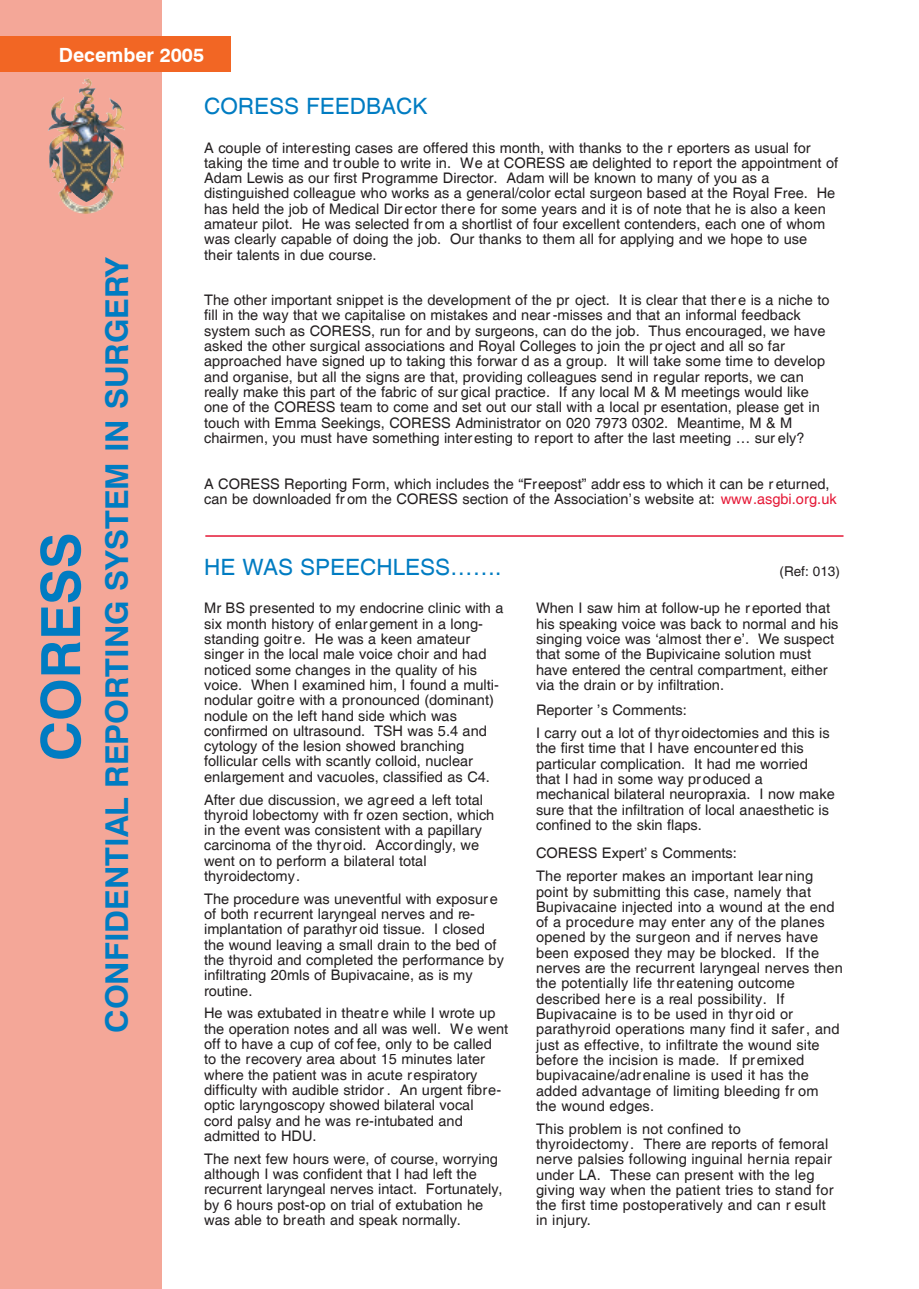
<style>
.page{position:relative;width:919px;height:1289px;background:#fff}
.page>*{position:absolute;margin:0;border:0;box-sizing:border-box;transform-origin:0 0}
.t1{font:700 54px "Swiss 721 BT";color:#007cc2}
.t2{font:700 31.5px "Swiss 721 BT";color:#007cc2}
.t3{font:22.5px "Helvetica";color:#007cc2}
.t4{font:700 19.65px "Swiss 721 BT";color:#fff}
.t5{font:14.55px/15.3px "Helvetica";color:#231f20}
.t6{font:13.5px "Helvetica";color:#231f20}
.s1{color:#e51836}
</style>
<div class="page">
<div style="left:0;top:0;width:162px;height:1288px;background:#f4a798"></div>
<img style="left:78px;top:79px;width:11px;height:24px">
<hr style="left:205px;top:535px;width:638px;height:1px;background:#e51836">
<div style="left:0;top:37px;width:230px;height:35px;background:#f26624"></div>
<h3 class="t4" style="left:59px;top:43px;width:147px">December 2005</h3>
<h1 class="t1" style="left:28px;top:761px;width:230px;rotate:-90deg">CORESS</h1>
<h2 class="t2" style="left:98px;top:1032px;width:777px;rotate:-90deg">CONFIDENTIAL REPORTING SYSTEM IN SURGERY</h2>
<h3 class="t3" style="left:204px;top:93px;width:225px">CORESS FEEDBACK</h3>
<p class="t5" style="left:204px;top:140px;width:635px">A couple of interesting cases are offered this month, with thanks to the r eporters as usual for taking the time and tr ouble to write in. We at CORESS are delighted to report the appointment of Adam Lewis as our first Programme Director. Adam will be known to many of you as a distinguished colleague who works as a general/color ectal surgeon based at the Royal Free. He has held the job of Medical Dir ector there for some years and it is of note that he is also a keen amateur pilot. He was selected fr om a shortlist of four excellent contenders, each one of whom was clearly capable of doing the job. Our thanks to them all for applying and we hope to use their talents in due course.</p>
<p class="t5" style="left:204px;top:293px;width:627px">The other important snippet is the development of the pr oject. It is clear that ther e is a niche to fill in the way that we capitalise on mistakes and near -misses and that an informal feedback system such as CORESS, run for and by surgeons, can do the job. Thus encouraged, we have asked the other surgical associations and Royal Colleges to join the pr oject and all so far approached have signed up to taking this forwar d as a group. It will take some time to develop and organise, but all the signs are that, providing colleagues send in regular reports, we can really make this part of the fabric of sur gical practice. If any local M &amp; M meetings would like one of the CORESS team to come and set out our stall with a local pr esentation, please get in touch with Emma Seekings, CORESS Administrator on 020 7973 0302. Meantime, M &amp; M chairmen, you must have something interesting to report to after the last meeting … sur ely?</p>
<p class="t5" style="left:204px;top:476px;width:634px">A CORESS Reporting Form, which includes the “Freepost” addr ess to which it can be r eturned, can be downloaded fr om the CORESS section of the Association’s website at: <span class="s1">www.asgbi.org.uk</span></p>
<h3 class="t3" style="left:204px;top:554px;width:299px">HE WAS SPEECHLESS…….</h3>
<p class="t6" style="left:779px;top:563px;width:62px">(Ref: 013)</p>
<p class="t5" style="left:204px;top:601px;width:301px">Mr BS presented to my endocrine clinic with a six month history of enlargement in a long&shy;standing goitre. He was a keen amateur singer in the local male voice choir and had noticed some changes in the quality of his voice. When I examined him, I found a multi&shy;nodular goitre with a pronounced (dominant) nodule on the left hand side which was confirmed on ultrasound. TSH was 5.4 and cytology of the lesion showed branching follicular cells with scantly colloid, nuclear enlargement and vacuoles, classified as C4.</p>
<p class="t5" style="left:204px;top:792px;width:292px">After due discussion, we agreed a left total thyroid lobectomy with fr ozen section, which in the event was consistent with a papillary carcinoma of the thyroid. Accordingly, we went on to perform a bilateral total thyroidectomy.</p>
<p class="t5" style="left:204px;top:891px;width:301px">The procedure was uneventful with exposure of both recurrent laryngeal nerves and re&shy;implantation of parathyr oid tissue. I closed the wound leaving a small drain to the bed of the thyroid and completed the performance by infiltrating 20mls of Bupivacaine, as is my routine.</p>
<p class="t5" style="left:204px;top:1006px;width:306px">He was extubated in theatre while I wrote up the operation notes and all was well. We went off to have a cup of cof fee, only to be called<br>to the recovery area about 15 minutes later where the patient was in acute respiratory difficulty with audible stridor . An urgent fibre&shy;optic laryngoscopy showed bilateral vocal<br>cord palsy and he was re-intubated and admitted to HDU.</p>
<p class="t5" style="left:204px;top:1151px;width:300px">The next few hours were, of course, worrying although I was confident that I had left the recurrent laryngeal nerves intact. Fortunately, by 6 hours post-op on trial of extubation he was able to breath and speak normally.</p>
<p class="t5" style="left:536px;top:601px;width:304px">When I saw him at follow-up he r eported that his speaking voice was back to normal and his singing voice was ‘almost ther e’. We suspect that some of the Bupivicaine solution must have entered the central compartment, either via the drain or by infiltration.</p>
<p class="t5" style="left:536px;top:699px;width:295px;line-height:22.8px">Reporter ’s Comments:<br>I carry out a lot of thyr oidectomies and this is</p>
<p class="t5" style="left:536px;top:741px;width:300px">the first time that I have encounter ed this particular complication. It had me worried that I had in some way produced a mechanical bilateral neuropraxia. I now make sure that the infiltration of local anaesthetic is confined to the skin flaps.</p>
<p class="t5" style="left:536px;top:842px;width:278px;line-height:22.8px">CORESS Expert’ s Comments:<br>The reporter makes an important lear ning</p>
<p class="t5" style="left:536px;top:884px;width:308px">point by submitting this case, namely that Bupivacaine injected into a wound at the end of a procedure may enter any of the planes opened by the surgeon and if nerves have been exposed they may be blocked. If the nerves are the recurrent laryngeal nerves then the potentially life thr eatening outcome described here is a real possibility. If Bupivacaine is to be used in thyr oid or parathyroid operations many find it safer, and just as effective, to infiltrate the wound site before the incision is made. If premixed bupivacaine/adrenaline is used it has the added advantage of limiting bleeding fr om<br>the wound edges.</p>
<p class="t5" style="left:536px;top:1121px;width:299px">This problem is not confined to thyroidectomy. There are reports of femoral nerve palsies following inguinal hernia repair under LA. These can present with the leg giving way when the patient tries to stand for the first time postoperatively and can r esult in injury.</p>
</div>
